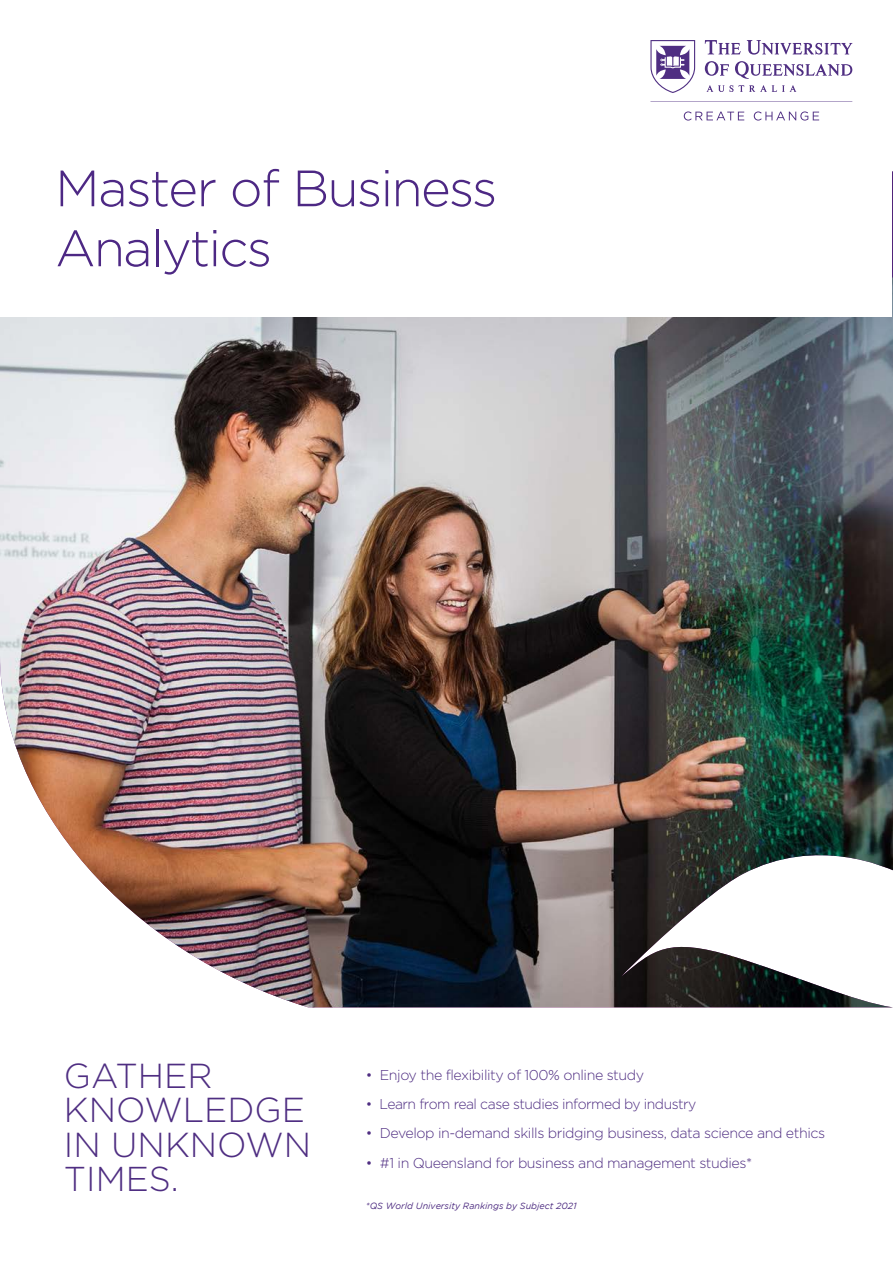
<style>
.page{position:relative;width:893px;height:1263px;background:#fff}
.page>*{position:absolute;margin:0;border:0;box-sizing:border-box;transform-origin:0 0}
.Headline{font:300 51px/60px "Gotham";letter-spacing:-.035em;color:#4d2884}
.t1{font:300 34.65px/34.5px "Gotham";color:#4f2e82}
.t2{font:300 34.5px "Gotham";color:#4f2e82}
.t3{font:300 14.25px "Gotham";letter-spacing:-.03em;color:#4f2e82}
.t4{font:italic 9px "Gotham";color:#4f2e82}
</style>
<div class="page">
<img style="left:0;top:277px;width:893px;height:730px">
<div style="left:1px;top:0;width:891px;height:316px;background:#fff"></div>
<svg style="left:651px;top:40px;width:201px;height:81px"></svg>
<p class="Headline" style="left:55px;top:158px;width:444px">Master of Business<br>Analytics</p>
<p class="t1" style="left:64px;top:1058px;width:249px">GATHER<br>KNOWLEDGE<br>IN UNKNOWN</p>
<p class="t2" style="left:64px;top:1160px;width:116px">TIMES.</p>
<p class="t3" style="left:366px;top:1067px;width:280px">• Enjoy the flexibility of 100% online study</p>
<p class="t3" style="left:366px;top:1096px;width:332px">• Learn from real case studies informed by industry</p>
<p class="t3" style="left:366px;top:1125px;width:461px">• Develop in-demand skills bridging business, data science and ethics</p>
<p class="t3" style="left:366px;top:1155px;width:388px">• #1 in Queensland for business and management studies*</p>
<p class="t4" style="left:366px;top:1201px;width:212px">*QS World University Rankings by Subject 2021</p>
</div>
